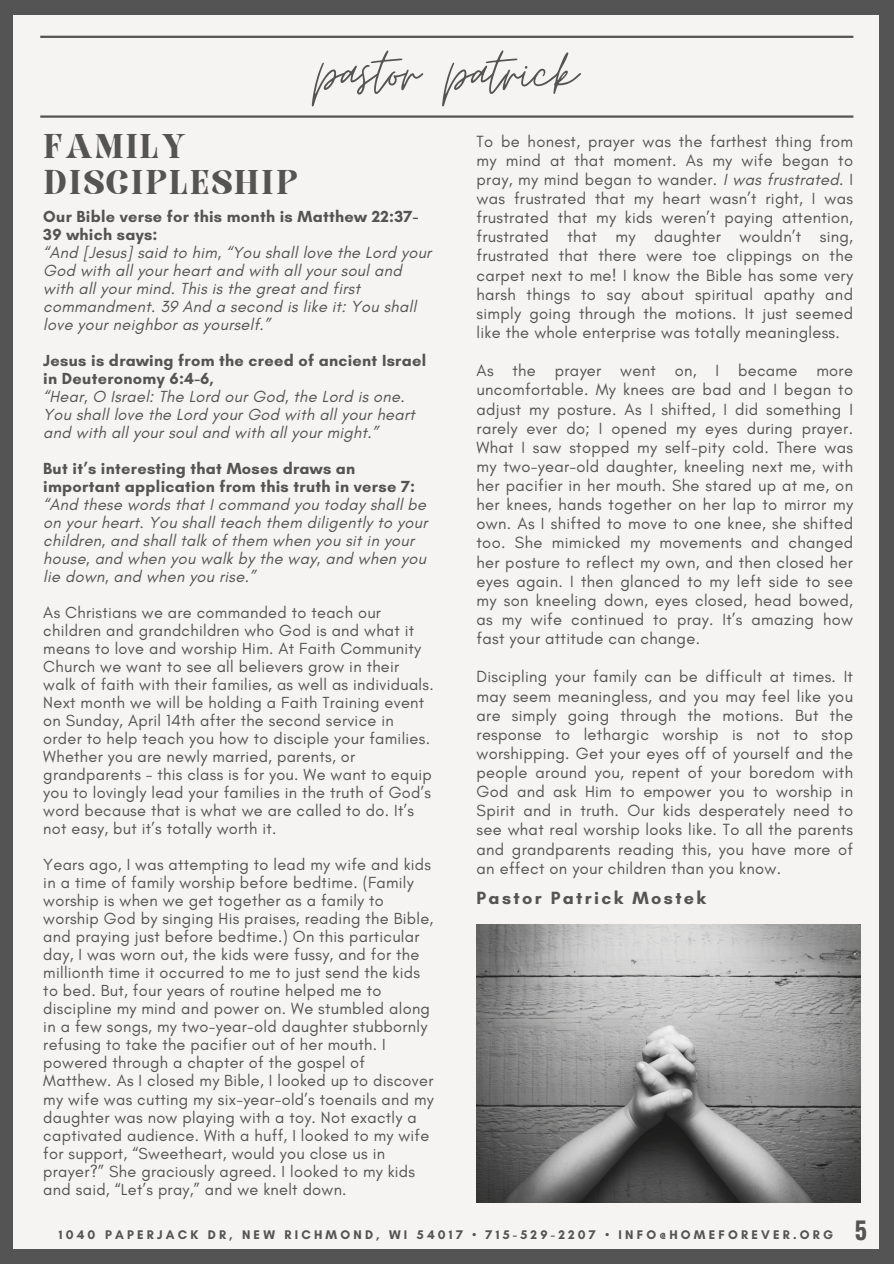
<style>
.page{position:relative;width:894px;height:1264px;background:#fff}
.page>*{position:absolute;margin:0;border:0;box-sizing:border-box;transform-origin:0 0}
.t1{font:69.75px "Moon Time";color:#545454}
.t2{font:33px/36px "Elika Gorica";letter-spacing:.07em;color:#545454}
.t3{font:700 18px "Glacial Indifference";letter-spacing:.13em;color:#545454}
.t4{font:16.5px/19.2px "Glacial Indifference";letter-spacing:.02em;color:#545454;text-align:justify}
.t5{font:16.35px/18px "Glacial Indifference";letter-spacing:.015em;color:#545454}
.t6{font:italic 16.35px/18px "Glacial Indifference";letter-spacing:.02em;color:#545454}
.t7{font:700 16.35px/18px "Glacial Indifference";letter-spacing:.015em;color:#545454}
.t8{font:700 12.75px "Glacial Indifference";letter-spacing:.25em;color:#545454}
.s1{font-style:italic}
.s2{font-family:"Oswald";font-size:24px}
</style>
<div class="page">
<div style="left:0;top:0;width:893px;height:1263px;background:#545454"></div>
<div style="left:14px;top:15px;width:864px;height:1233px;background:#f6f4f2"></div>
<hr style="left:40px;top:115px;width:813px;height:3px;background:#545454">
<hr style="left:40px;top:36px;width:813px;height:2px;background:#545454">
<img style="left:476px;top:924px;width:384px;height:278px">
<h1 class="t1" style="left:316px;top:30px;width:263px">pastor patrick</h1>
<p class="t4" style="left:476px;top:131px;width:378px">To be honest, prayer was the farthest thing from my mind at that moment. As my wife began to pray, my mind began to wander. <span class="s1">I was frustrated.</span> I was frustrated that my heart wasn’t right, I was frustrated that my kids weren’t paying attention, frustrated that my daughter wouldn’t sing, frustrated that there were toe clippings on the carpet next to me! I know the Bible has some very harsh things to say about spiritual apathy and simply going through the motions. It just seemed like the whole enterprise was totally meaningless.</p>
<p class="t4" style="left:476px;top:361px;width:378px">As the prayer went on, I became more uncomfortable. My knees are bad and I began to adjust my posture. As I shifted, I did something I rarely ever do; I opened my eyes during prayer.<br>What I saw stopped my self-pity cold. There was my two-year-old daughter, kneeling next me, with her pacifier in her mouth. She stared up at me, on her knees, hands together on her lap to mirror my own. As I shifted to move to one knee, she shifted too. She mimicked my movements and changed her posture to reflect my own, and then closed her eyes again. I then glanced to my left side to see my son kneeling down, eyes closed, head bowed, as my wife continued to pray. It’s amazing how fast your attitude can change.</p>
<p class="t4" style="left:476px;top:667px;width:378px">Discipling your family can be difficult at times. It may seem meaningless, and you may feel like you are simply going through the motions. But the response to lethargic worship is not to stop worshipping. Get your eyes off of yourself and the people around you, repent of your boredom with God and ask Him to empower you to worship in Spirit and in truth. Our kids desperately need to see what real worship looks like. To all the parents and grandparents reading this, you have more of an effect on your children than you know.</p>
<h2 class="t2" style="left:43px;top:132px;width:256px">FAMILY<br>DISCIPLESHIP</h2>
<p class="t7" style="left:43px;top:207px;width:376px">Our Bible verse for this month is Matthew 22:37-<br>39 which says:</p>
<p class="t6" style="left:43px;top:243px;width:389px">“And [Jesus] said to him, “You shall love the Lord your God with all your heart and with all your soul and with all your mind. This is the great and first commandment. 39 And a second is like it: You shall love your neighbor as yourself.”</p>
<p class="t7" style="left:43px;top:351px;width:384px">Jesus is drawing from the creed of ancient Israel in Deuteronomy 6:4-6,</p>
<p class="t6" style="left:43px;top:387px;width:373px">“Hear, O Israel: The Lord our God, the Lord is one.<br>You shall love the Lord your God with all your heart and with all your soul and with all your might.”</p>
<p class="t7" style="left:43px;top:459px;width:373px">But it’s interesting that Moses draws an important application from this truth in verse 7:</p>
<p class="t6" style="left:43px;top:495px;width:385px">“And these words that I command you today shall be on your heart. You shall teach them diligently to your children, and shall talk of them when you sit in your house, and when you walk by the way, and when you lie down, and when you rise.”</p>
<p class="t5" style="left:43px;top:603px;width:392px">As Christians we are commanded to teach our children and grandchildren who God is and what it means to love and worship Him. At Faith Community Church we want to see all believers grow in their walk of faith with their families, as well as individuals.<br>Next month we will be holding a Faith Training event on Sunday, April 14th after the second service in order to help teach you how to disciple your families.<br>Whether you are newly married, parents, or grandparents - this class is for you. We want to equip you to lovingly lead your families in the truth of God’s word because that is what we are called to do. It’s not easy, but it’s totally worth it.</p>
<p class="t5" style="left:43px;top:855px;width:392px">Years ago, I was attempting to lead my wife and kids in a time of family worship before bedtime. (Family worship is when we get together as a family to worship God by singing His praises, reading the Bible, and praying just before bedtime.) On this particular day, I was worn out, the kids were fussy, and for the millionth time it occurred to me to just send the kids to bed. But, four years of routine helped me to discipline my mind and power on. We stumbled along in a few songs, my two-year-old daughter stubbornly refusing to take the pacifier out of her mouth. I powered through a chapter of the gospel of Matthew. As I closed my Bible, I looked up to discover my wife was cutting my six-year-old’s toenails and my daughter was now playing with a toy. Not exactly a captivated audience. With a huff, I looked to my wife for support, “Sweetheart, would you close us in prayer?” She graciously agreed. I looked to my kids and said, “Let’s pray,” and we knelt down.</p>
<p class="t8" style="left:59px;top:1226px;width:809px">1040 PAPERJACK DR, NEW RICHMOND, WI 54017 • 715-529-2207 • INFO@HOMEFOREVER.ORG <span class="s2">5</span></p>
<p class="t3" style="left:476px;top:886px;width:231px">Pastor Patrick Mostek</p>
</div>
